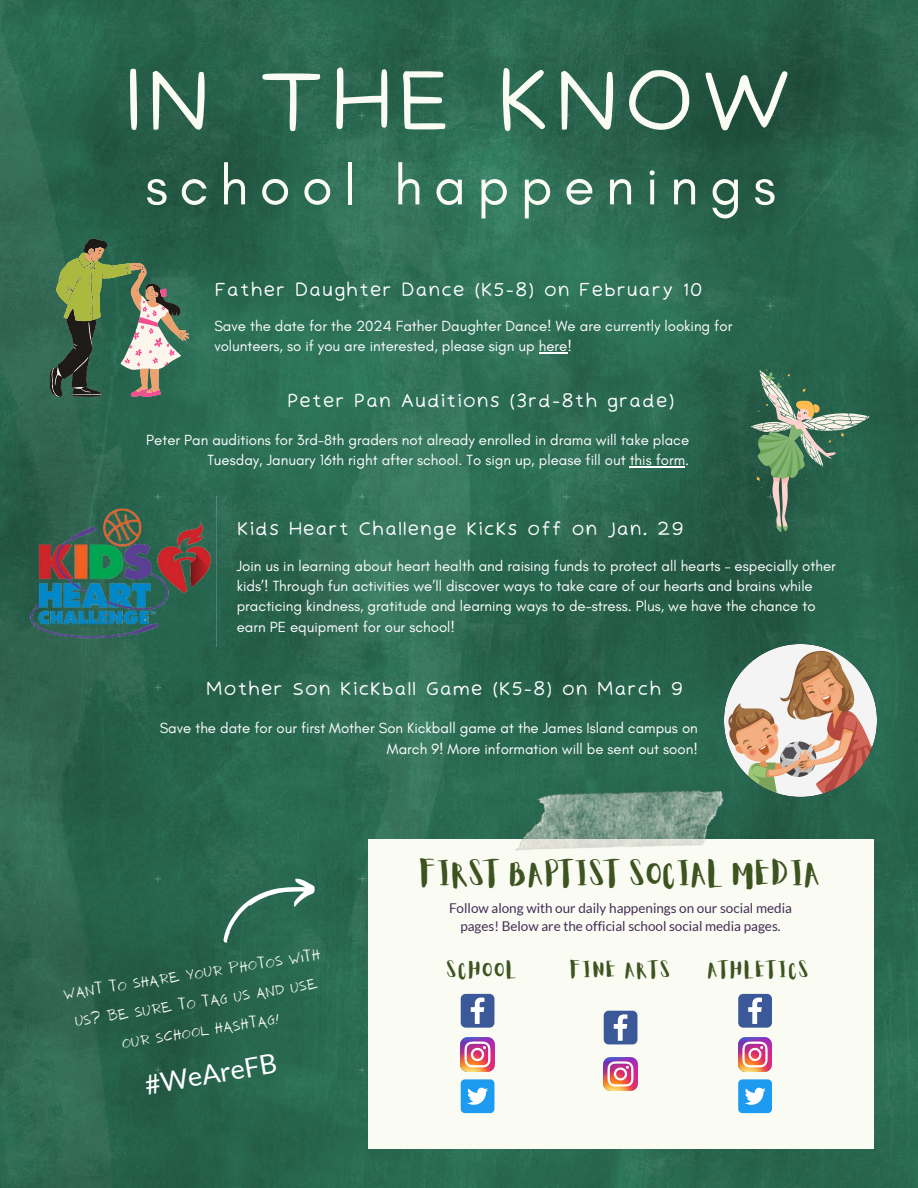
<style>
.page{position:relative;width:918px;height:1188px;background:#fff}
.page>*{position:absolute;margin:0;border:0;box-sizing:border-box;transform-origin:0 0}
.t1{font:84.75px "Irene Florentina";color:#fafcf3}
.t2{font:56.25px "Glacial Indifference";letter-spacing:.2em;color:#fafcf3}
.t3{font:27.9px "Aloja Extended";letter-spacing:.02em;color:#3d5421}
.t4{font:27px "Lato";color:#fff}
.t5{font:20.85px/28.7px "NF ANTIO Regular";color:#fafcf3;text-align:center}
.t6{font:18px "Irene Florentina";color:#fff}
.t7{font:18px "Aloja Extended";letter-spacing:.085em;color:#3d5421}
.t8{font:15px/20.2px "Glacial Indifference";color:#fff}
.t9{font:13.5px/18px "Lato";color:#442d57;text-align:center}
</style>
<div class="page">
<img style="left:0;top:0;width:918px;height:1188px">
<div style="left:368px;top:839px;width:505px;height:310px;background:#fafcf3"></div>
<img style="left:461px;top:1038px;width:33px;height:33px">
<img style="left:604px;top:1057px;width:33px;height:34px">
<img style="left:738px;top:1038px;width:34px;height:33px">
<svg style="left:461px;top:994px;width:33px;height:34px"></svg>
<svg style="left:604px;top:1011px;width:33px;height:33px"></svg>
<svg style="left:738px;top:994px;width:34px;height:34px"></svg>
<div style="left:461px;top:1079px;width:33px;height:34px;background:#1d9bf0;border-radius:4px"></div>
<svg style="left:467px;top:1088px;width:21px;height:17px"></svg>
<div style="left:738px;top:1079px;width:34px;height:34px;background:#1d9bf0;border-radius:4px"></div>
<svg style="left:745px;top:1088px;width:21px;height:17px"></svg>
<svg style="left:211px;top:869px;width:109px;height:75px;background:#3c755f"></svg>
<img style="left:514px;top:764px;width:213px;height:87px">
<img style="left:27px;top:496px;width:189px;height:151px">
<svg style="left:751px;top:369px;width:119px;height:163px;background:#4d7a61"></svg>
<hr style="left:630px;top:466px;width:55px;height:1px;background:#fff">
<svg style="left:50px;top:238px;width:139px;height:159px;background:#5c785a"></svg>
<hr style="left:539px;top:352px;width:28px;height:2px;background:#fff">
<img style="left:724px;top:644px;width:152px;height:152px">
<p class="t1" style="left:122px;top:47px;width:675px">IN THE KNOW</p>
<p class="t2" style="left:145px;top:151px;width:632px">school happenings</p>
<p class="t6" style="left:214px;top:278px;width:490px">Father Daughter Dance (K5-8) on February 10</p>
<p class="t8" style="left:214px;top:316px;width:519px">Save the date for the 2024 Father Daughter Dance! We are currently looking for volunteers, so if you are interested, please sign up here!</p>
<p class="t6" style="left:287px;top:389px;width:389px">Peter Pan Auditions (3rd-8th grade)</p>
<p class="t8" style="left:146px;top:429px;width:544px;text-align:right">Peter Pan auditions for 3rd-8th graders not already enrolled in drama will take place<br>Tuesday, January 16th right after school. To sign up, please fill out this form.</p>
<p class="t6" style="left:237px;top:517px;width:449px">Kids Heart Challenge kicks off on Jan. 29</p>
<p class="t8" style="left:237px;top:555px;width:601px">Join us in learning about heart health and raising funds to protect all hearts – especially other kids’! Through fun activities we’ll discover ways to take care of our hearts and brains while practicing kindness, gratitude and learning ways to de-stress. Plus, we have the chance to earn PE equipment for our school!</p>
<p class="t6" style="left:206px;top:678px;width:479px">Mother Son Kickball Game (K5-8) on March 9</p>
<p class="t8" style="left:160px;top:718px;width:540px;text-align:right">Save the date for our first Mother Son Kickball game at the James Island campus on<br>March 9! More information will be sent out soon!</p>
<p class="t5" style="left:61px;top:979px;width:261px;rotate:-9deg">Want to share your photos with us? Be sure to tag us and use our school hashtag!</p>
<p class="t4" style="left:142px;top:1069px;width:135px;rotate:-10deg">#WeAreFB</p>
<p class="t3" style="left:420px;top:861px;width:403px">FIRST BAPTIST SOCIAL MEDIA</p>
<p class="t9" style="left:449px;top:899px;width:345px">Follow along with our daily happenings on our social media pages! Below are the official school social media pages.</p>
<p class="t7" style="left:447px;top:962px;width:71px">SCHOOL</p>
<p class="t7" style="left:570px;top:962px;width:102px">FINE ARTS</p>
<p class="t7" style="left:708px;top:962px;width:103px">ATHLETICS</p>
</div>
